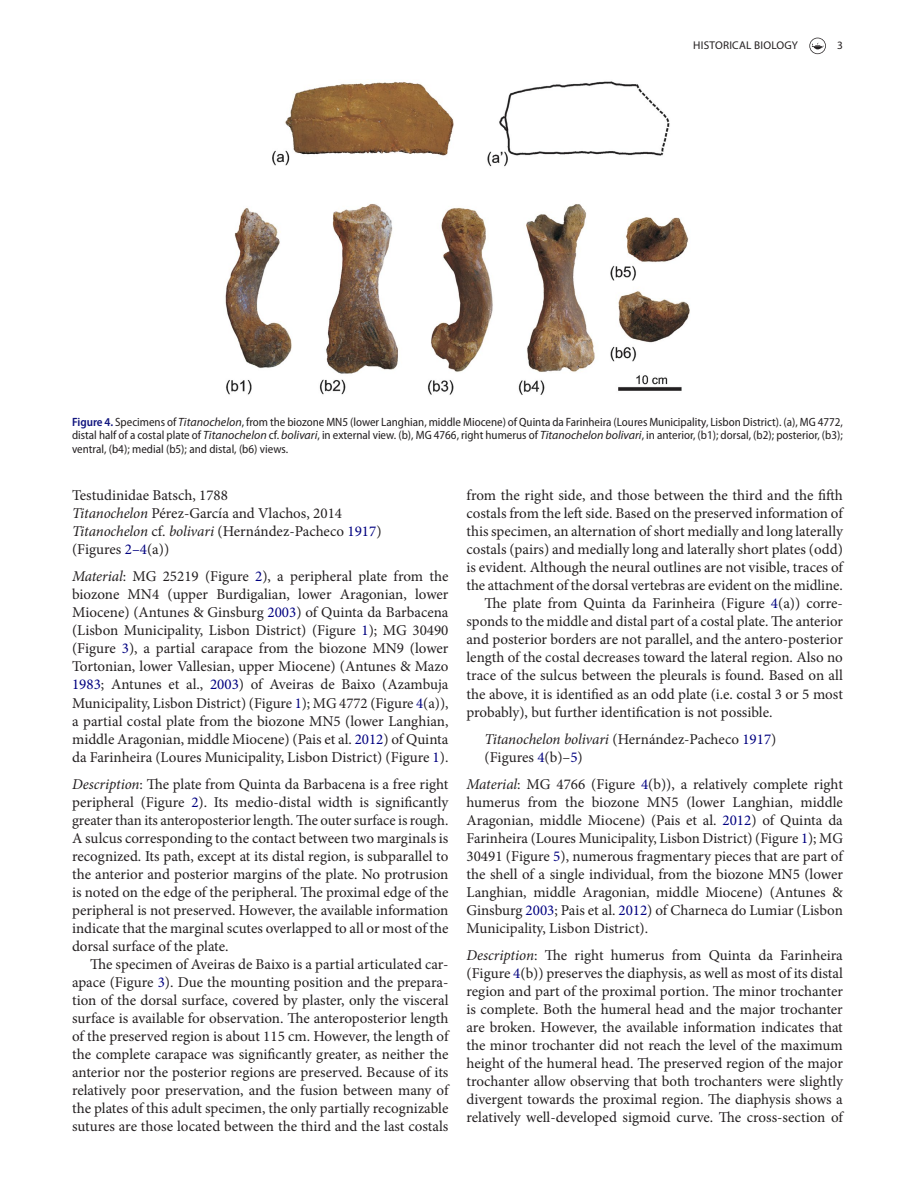
<style>
.page{position:relative;width:915px;height:1191px;background:#fff}
.page>*{position:absolute;margin:0;border:0;box-sizing:border-box;transform-origin:0 0}
.t1{font:15px/18px "Minion Pro";color:#231f20;text-align:justify}
.t2{font:semi-condensed 12px/13.5px "Myriad Pro";color:#231f20;text-align:justify}
.t3{font:11.25px "Myriad Pro";letter-spacing:.02em;color:#231f20}
.s1{font-weight:600;color:#10147e}
.s2{font-style:italic;font-stretch:normal}
.s3{font-style:italic}
.s4{color:#000080}
</style>
<div class="page">
<svg style="left:809px;top:38px;width:16px;height:16px"></svg>
<img style="left:225px;top:81px;width:465px;height:314px">
<p class="t3" style="left:693px;top:39px;width:106px">HISTORICAL BIOLOGY</p>
<p class="t3" style="left:836px;top:39px;width:7px">3</p>
<p class="t2" style="left:72px;top:415px;width:772px"><span class="s1">Figure 4.</span> Specimens of <span class="s2">Titanochelon</span>, from the biozone MN5 (lower Langhian, middle Miocene) of Quinta da Farinheira (Loures Municipality, Lisbon District). (a), MG 4772, distal half of a costal plate of <span class="s2">Titanochelon</span> cf. <span class="s2">bolivari</span>, in external view. (b), MG 4766, right humerus of <span class="s2">Titanochelon bolivari</span>, in anterior, (b1); dorsal, (b2); posterior, (b3); ventral, (b4); medial (b5); and distal, (b6) views.</p>
<p class="t1" style="left:72px;top:487px;width:311px;text-align:left">Testudinidae Batsch, 1788<br><span class="s3">Titanochelon</span> Pérez-García and Vlachos, 2014<br><span class="s3">Titanochelon</span> cf. <span class="s3">bolivari</span> (Hernández-Pacheco <span class="s4">1917</span>) (Figures <span class="s4">2–4</span>(a))</p>
<p class="t1" style="left:72px;top:568px;width:378px"><span class="s3">Material</span>: MG 25219 (Figure <span class="s4">2</span>), a peripheral plate from the biozone MN4 (upper Burdigalian, lower Aragonian, lower Miocene) (Antunes &amp; Ginsburg <span class="s4">2003</span>) of Quinta da Barbacena (Lisbon Municipality, Lisbon District) (Figure <span class="s4">1</span>); MG 30490 (Figure <span class="s4">3</span>), a partial carapace from the biozone MN9 (lower Tortonian, lower Vallesian, upper Miocene) (Antunes &amp; Mazo <span class="s4">1983</span>; Antunes et al., <span class="s4">2003</span>) of Aveiras de Baixo (Azambuja Municipality, Lisbon District) (Figure <span class="s4">1</span>); MG 4772 (Figure <span class="s4">4</span>(a)), a partial costal plate from the biozone MN5 (lower Langhian, middle Aragonian, middle Miocene) (Pais et al. <span class="s4">2012</span>) of Quinta da Farinheira (Loures Municipality, Lisbon District) (Figure <span class="s4">1</span>).</p>
<p class="t1" style="left:72px;top:775px;width:378px"><span class="s3">Description</span>: The plate from Quinta da Barbacena is a free right peripheral (Figure <span class="s4">2</span>). Its medio-distal width is significantly greater than its anteroposterior length. The outer surface is rough.<br>A sulcus corresponding to the contact between two marginals is recognized. Its path, except at its distal region, is subparallel to the anterior and posterior margins of the plate. No protrusion is noted on the edge of the peripheral. The proximal edge of the peripheral is not preserved. However, the available information indicate that the marginal scutes overlapped to all or most of the dorsal surface of the plate.</p>
<p class="t1" style="left:72px;top:955px;width:378px;text-indent:18px">The specimen of Aveiras de Baixo is a partial articulated car&shy;apace (Figure <span class="s4">3</span>). Due the mounting position and the prepara&shy;tion of the dorsal surface, covered by plaster, only the visceral surface is available for observation. The anteroposterior length of the preserved region is about 115 cm. However, the length of the complete carapace was significantly greater, as neither the anterior nor the posterior regions are preserved. Because of its relatively poor preservation, and the fusion between many of the plates of this adult specimen, the only partially recognizable sutures are those located between the third and the last costals</p>
<p class="t1" style="left:466px;top:487px;width:378px">from the right side, and those between the third and the fifth</p>
<p class="t1" style="left:466px;top:505px;width:378px">costals from the left side. Based on the preserved information of</p>
<p class="t1" style="left:466px;top:523px;width:378px">this specimen, an alternation of short medially and long laterally</p>
<p class="t1" style="left:466px;top:541px;width:378px">costals (pairs) and medially long and laterally short plates (odd)</p>
<p class="t1" style="left:466px;top:559px;width:378px">is evident. Although the neural outlines are not visible, traces of</p>
<p class="t1" style="left:466px;top:577px;width:377px">the attachment of the dorsal vertebras are evident on the midline.</p>
<p class="t1" style="left:484px;top:595px;width:360px">The plate from Quinta da Farinheira (Figure <span class="s4">4</span>(a)) corre-</p>
<p class="t1" style="left:466px;top:613px;width:377px">sponds to the middle and distal part of a costal plate. The anterior</p>
<p class="t1" style="left:466px;top:631px;width:378px">and posterior borders are not parallel, and the antero-posterior</p>
<p class="t1" style="left:466px;top:649px;width:378px">length of the costal decreases toward the lateral region. Also no</p>
<p class="t1" style="left:466px;top:667px;width:378px">trace of the sulcus between the pleurals is found. Based on all</p>
<p class="t1" style="left:466px;top:685px;width:378px">the above, it is identified as an odd plate (i.e. costal 3 or 5 most</p>
<p class="t1" style="left:466px;top:703px;width:307px">probably), but further identification is not possible.</p>
<p class="t1" style="left:484px;top:730px;width:293px"><span class="s3">Titanochelon bolivari</span> (Hernández-Pacheco <span class="s4">1917</span>) (Figures <span class="s4">4</span>(b)–<span class="s4">5</span>)</p>
<p class="t1" style="left:466px;top:775px;width:378px"><span class="s3">Material</span>: MG 4766 (Figure <span class="s4">4</span>(b)), a relatively complete right humerus from the biozone MN5 (lower Langhian, middle Aragonian, middle Miocene) (Pais et al. <span class="s4">2012</span>) of Quinta da Farinheira (Loures Municipality, Lisbon District) (Figure <span class="s4">1</span>); MG 30491 (Figure <span class="s4">5</span>), numerous fragmentary pieces that are part of the shell of a single individual, from the biozone MN5 (lower Langhian, middle Aragonian, middle Miocene) (Antunes &amp; Ginsburg <span class="s4">2003</span>; Pais et al. <span class="s4">2012</span>) of Charneca do Lumiar (Lisbon Municipality, Lisbon District).</p>
<p class="t1" style="left:466px;top:946px;width:378px"><span class="s3">Description</span>: The right humerus from Quinta da Farinheira (Figure <span class="s4">4</span>(b)) preserves the diaphysis, as well as most of its distal region and part of the proximal portion. The minor trochanter is complete. Both the humeral head and the major trochanter are broken. However, the available information indicates that the minor trochanter did not reach the level of the maximum height of the humeral head. The preserved region of the major trochanter allow observing that both trochanters were slightly divergent towards the proximal region. The diaphysis shows a relatively well-developed sigmoid curve. The cross-section of</p>
</div>
